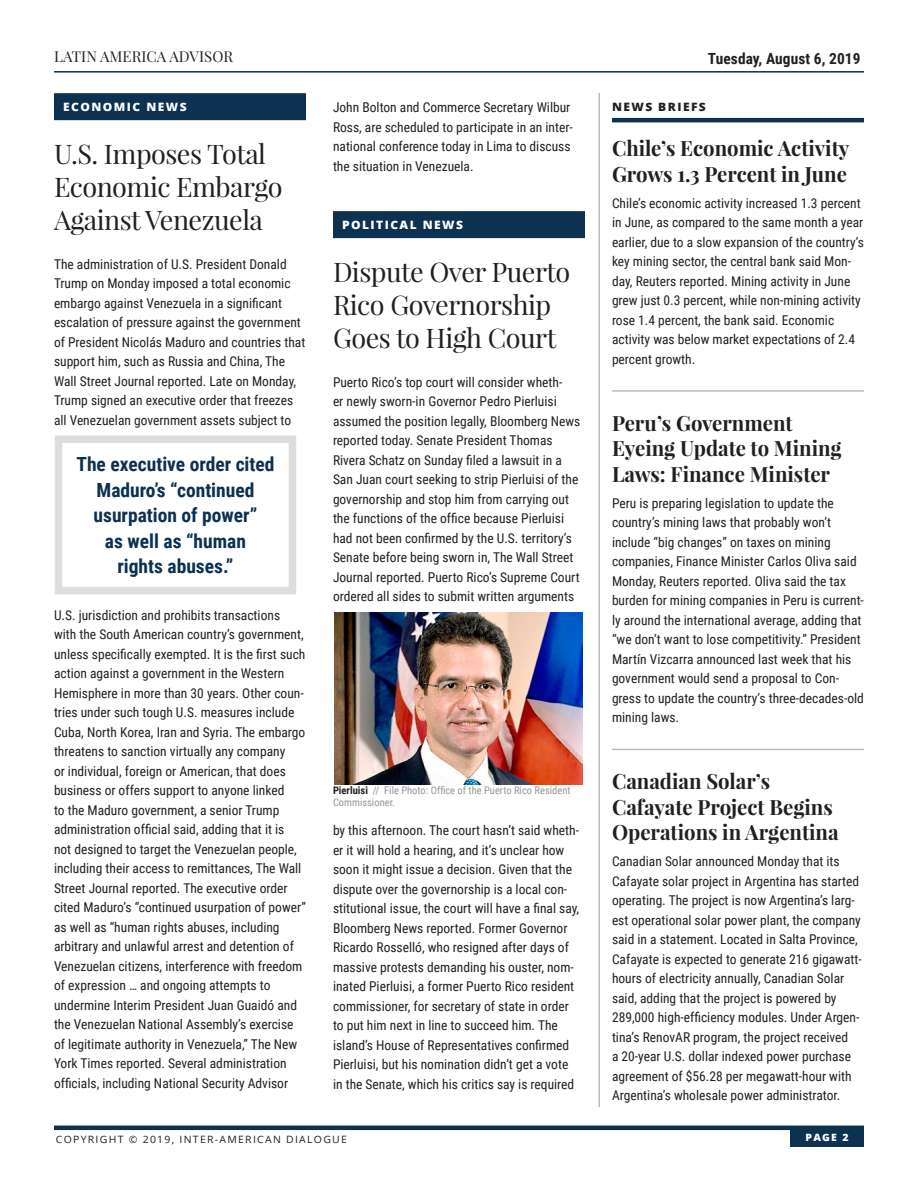
<style>
.page{position:relative;width:918px;height:1188px;background:#fff}
.page>*{position:absolute;margin:0;border:0;box-sizing:border-box;transform-origin:0 0}
.Subhead_18pt{font:27px/33px "Playfair Display";letter-spacing:-.02em;color:#231f20}
.Subhead-_14pt_-_BOLD{font:700 21px/25.5px "Playfair Display";color:#231f20}
.News_Briefs__Subhea{font:700 21px/25.5px "Playfair Display";color:#231f20}
.Callouts_in_Box_-_13{font:700 19.5px/25.5px "Roboto Condensed";color:#0c3151;text-align:center}
.t1{font:700 15.3px "Roboto Condensed";letter-spacing:.005em;color:#231f20}
.t2{font:15px "Playfair Display";letter-spacing:.005em;color:#231f20}
.Subhead_18pt-2{font:13.5px/19.5px "Roboto Condensed";color:#231f20}
.News_Briefs__Subhea-2{font:13.5px/19.5px "Roboto Condensed";color:#231f20}
.Subhead-_14pt_-_BOLD-2{font:13.5px/19.5px "Roboto Condensed";color:#231f20}
.News_Briefs__Body_T{font:13.5px/19.5px "Roboto Condensed";color:#231f20}
.Sections_-_with_Blue{font:800 11.55px "Open Sans";letter-spacing:.12em;color:#fff;scale:1.04 1}
.News_Briefs__Title{font:800 11.55px "Open Sans";letter-spacing:.12em;color:#231f20;scale:1.04 1}
.Photo_caption{font:10.5px/12px "Roboto Condensed";color:#939598}
.t3{font:10.05px "Open Sans";letter-spacing:.12em;color:#231f20;scale:1.04 1}
.Board_Advisors_Heade{font:800 10.05px "Open Sans";color:#fff;scale:1.04 1}
.s1{font-weight:700;color:#231f20}
</style>
<div class="page">
<hr style="left:54px;top:1126px;width:810px;height:4px;background:#0c3151">
<div style="left:790px;top:1129px;width:74px;height:18px;background:#0c3151"></div>
<hr style="left:54px;top:71px;width:810px;height:2px;background:#0c3151">
<hr style="left:612px;top:118px;width:252px;height:4px;background:#0c3151">
<hr style="left:612px;top:390px;width:252px;height:2px;background:#bcbdc0">
<hr style="left:612px;top:749px;width:252px;height:1px;background:#bcbdc0">
<div style="left:54px;top:93px;width:252px;height:27px;background:#0c3151"></div>
<div style="left:333px;top:211px;width:252px;height:27px;background:#0c3151"></div>
<hr style="left:598px;top:93px;width:2px;height:1014px;background:#bcbdc0">
<div style="left:55px;top:436px;width:241px;height:158px;border:8px solid #dcdddf"></div>
<img style="left:334px;top:612px;width:249px;height:172px">
<p class="t2" style="left:54px;top:47px;width:181px">LATIN AMERICA ADVISOR</p>
<p class="Sections_-_with_Blue" style="left:63px;top:98px;width:120px">ECONOMIC NEWS</p>
<p class="Subhead_18pt" style="left:54px;top:137px;width:230px">U.S. Imposes Total<br>Economic Embargo<br>Against Venezuela</p>
<p class="Subhead_18pt-2" style="left:54px;top:254px;width:253px">The administration of U.S. President Donald Trump on Monday imposed a total economic embargo against Venezuela in a significant escalation of pressure against the government of President Nicolás Maduro and countries that support him, such as Russia and China, The Wall Street Journal reported. Late on Monday, Trump signed an executive order that freezes all Venezuelan government assets subject to</p>
<p class="Callouts_in_Box_-_13" style="left:76px;top:451px;width:200px">The executive order cited<br>Maduro’s “continued usurpation of power”<br>as well as “human<br>rights abuses.”</p>
<p class="Subhead_18pt-2" style="left:54px;top:605px;width:253px">U.S. jurisdiction and prohibits transactions with the South American country’s government, unless specifically exempted. It is the first such action against a government in the Western Hemisphere in more than 30 years. Other coun&shy;tries under such tough U.S. measures include Cuba, North Korea, Iran and Syria. The embargo threatens to sanction virtually any company<br>or individual, foreign or American, that does business or offers support to anyone linked<br>to the Maduro government, a senior Trump administration official said, adding that it is<br>not designed to target the Venezuelan people, including their access to remittances, The Wall Street Journal reported. The executive order cited Maduro’s “continued usurpation of power” as well as “human rights abuses, including arbitrary and unlawful arrest and detention of Venezuelan citizens, interference with freedom of expression … and ongoing attempts to undermine Interim President Juan Guaidó and the Venezuelan National Assembly’s exercise of legitimate authority in Venezuela,” The New York Times reported. Several administration officials, including National Security Advisor</p>
<p class="Subhead_18pt-2" style="left:333px;top:97px;width:241px">John Bolton and Commerce Secretary Wilbur Ross, are scheduled to participate in an inter&shy;national conference today in Lima to discuss the situation in Venezuela.</p>
<p class="Sections_-_with_Blue" style="left:342px;top:216px;width:118px">POLITICAL NEWS</p>
<p class="Subhead_18pt" style="left:333px;top:255px;width:239px">Dispute Over Puerto<br>Rico Governorship<br>Goes to High Court</p>
<p class="Subhead_18pt-2" style="left:333px;top:372px;width:249px">Puerto Rico’s top court will consider wheth-<br>er newly sworn-in Governor Pedro Pierluisi assumed the position legally, Bloomberg News reported today. Senate President Thomas Rivera Schatz on Sunday filed a lawsuit in a San Juan court seeking to strip Pierluisi of the governorship and stop him from carrying out the functions of the office because Pierluisi had not been confirmed by the U.S. territory’s Senate before being sworn in, The Wall Street Journal reported. Puerto Rico’s Supreme Court ordered all sides to submit written arguments</p>
<p class="Photo_caption" style="left:333px;top:784px;width:239px"><span class="s1">Pierluisi</span> // File Photo: Office of the Puerto Rico Resident<br>Commissioner.</p>
<p class="Subhead_18pt-2" style="left:333px;top:820px;width:248px">by this afternoon. The court hasn’t said wheth&shy;er it will hold a hearing, and it’s unclear how soon it might issue a decision. Given that the dispute over the governorship is a local con&shy;stitutional issue, the court will have a final say, Bloomberg News reported. Former Governor Ricardo Rosselló, who resigned after days of massive protests demanding his ouster, nom&shy;inated Pierluisi, a former Puerto Rico resident commissioner, for secretary of state in order to put him next in line to succeed him. The island’s House of Representatives confirmed Pierluisi, but his nomination didn’t get a vote in the Senate, which his critics say is required</p>
<p class="t1" style="left:708px;top:47px;width:154px">Tuesday, August 6, 2019</p>
<p class="News_Briefs__Title" style="left:612px;top:98px;width:92px">NEWS BRIEFS</p>
<p class="Subhead-_14pt_-_BOLD" style="left:612px;top:135px;width:239px">Chile’s Economic Activity<br>Grows 1.3 Percent in June</p>
<p class="News_Briefs__Body_T" style="left:612px;top:193px;width:253px">Chile’s economic activity increased 1.3 percent in June, as compared to the same month a year earlier, due to a slow expansion of the country’s key mining sector, the central bank said Mon&shy;day, Reuters reported. Mining activity in June grew just 0.3 percent, while non-mining activity rose 1.4 percent, the bank said. Economic activity was below market expectations of 2.4 percent growth.</p>
<p class="Subhead-_14pt_-_BOLD" style="left:612px;top:410px;width:231px">Peru’s Government<br>Eyeing Update to Mining<br>Laws: Finance Minister</p>
<p class="Subhead-_14pt_-_BOLD-2" style="left:612px;top:493px;width:253px">Peru is preparing legislation to update the country’s mining laws that probably won’t include “big changes” on taxes on mining companies, Finance Minister Carlos Oliva said Monday, Reuters reported. Oliva said the tax burden for mining companies in Peru is current&shy;ly around the international average, adding that “we don’t want to lose competitivity.” President Martín Vizcarra announced last week that his government would send a proposal to Con&shy;gress to update the country’s three-decades-old mining laws.</p>
<p class="News_Briefs__Subhea" style="left:612px;top:768px;width:228px">Canadian Solar’s<br>Cafayate Project Begins<br>Operations in Argentina</p>
<p class="News_Briefs__Subhea-2" style="left:612px;top:851px;width:251px">Canadian Solar announced Monday that its Cafayate solar project in Argentina has started operating. The project is now Argentina’s larg&shy;est operational solar power plant, the company said in a statement. Located in Salta Province, Cafayate is expected to generate 216 gigawatt&shy;hours of electricity annually, Canadian Solar said, adding that the project is powered by 289,000 high-efficiency modules. Under Argen&shy;tina’s RenovAR program, the project received<br>a 20-year U.S. dollar indexed power purchase agreement of $56.28 per megawatt-hour with Argentina’s wholesale power administrator.</p>
<p class="t3" style="left:56px;top:1132px;width:281px">COPYRIGHT © 2019, INTER-AMERICAN DIALOGUE</p>
<p class="Board_Advisors_Heade" style="left:806px;top:1129px;width:43px">PAGE 2</p>
</div>
